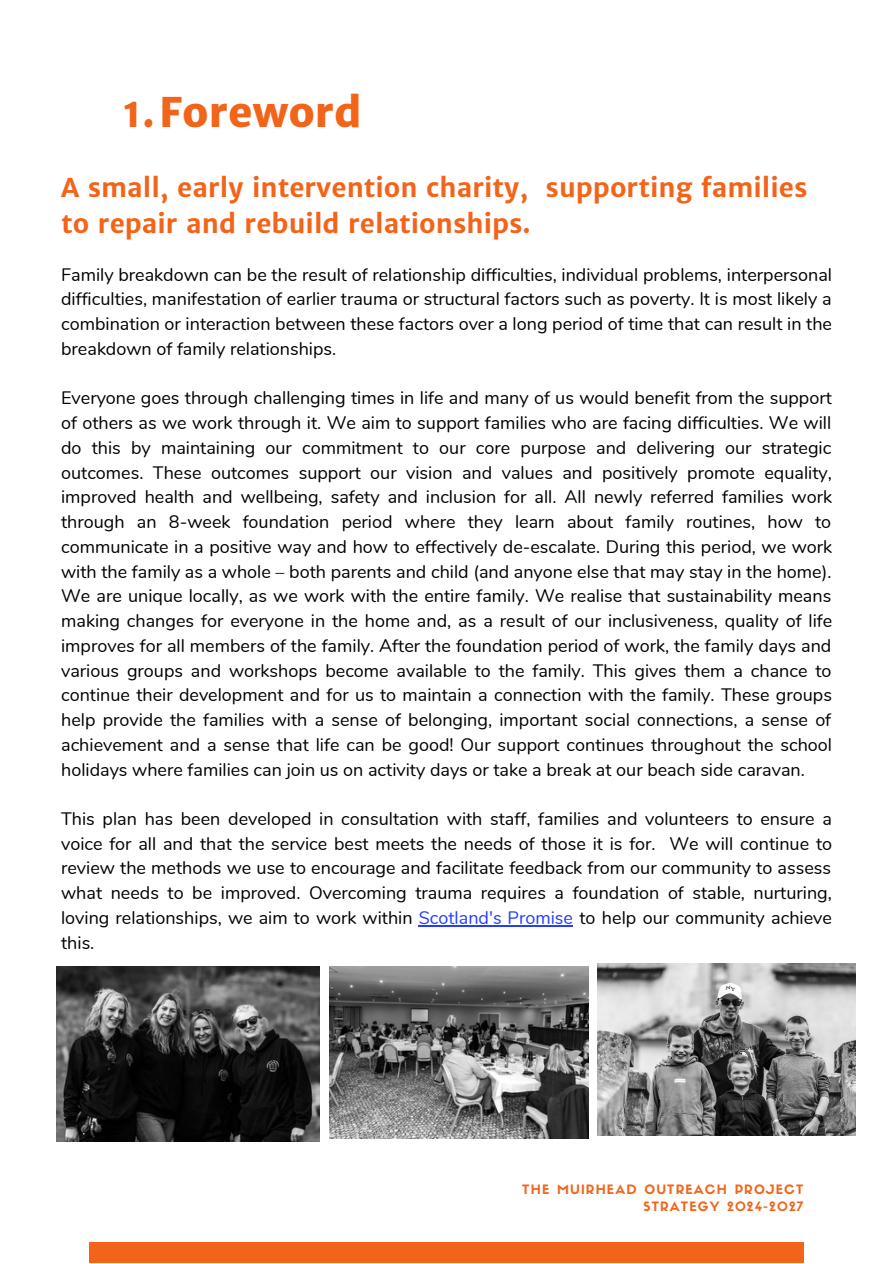
<style>
.page{position:relative;width:893px;height:1264px;background:#fff}
.page>*{position:absolute;margin:0;border:0;box-sizing:border-box;transform-origin:0 0}
.t1{font:800 40.95px "Merriweather Sans";color:#f26419}
.t2{font:700 26.1px/35.8px "Merriweather Sans";color:#f26419}
.t3{font:18px/24.8px "Nunito";color:#000;text-align:justify}
.t4{font:12.75px "Sifonn Basic";letter-spacing:.09em;color:#f26419}
.s1{font-weight:700}
.s2{color:#233dff}
</style>
<div class="page">
<hr style="left:419px;top:925px;width:154px;height:1px;background:#233dff">
<div style="left:89px;top:1242px;width:714px;height:20px;background:#f26419"></div>
<img style="left:329px;top:966px;width:259px;height:172px">
<img style="left:57px;top:966px;width:263px;height:175px">
<img style="left:597px;top:963px;width:258px;height:172px">
<p class="t1" style="left:122px;top:86px;width:241px"><span class="s1">1.</span>Foreword</p>
<p class="t2" style="left:61px;top:169px;width:747px">A small, early intervention charity, supporting families to repair and rebuild relationships.</p>
<p class="t3" style="left:61px;top:262px;width:772px">Family breakdown can be the result of relationship difficulties, individual problems, interpersonal difficulties, manifestation of earlier trauma or structural factors such as poverty. It is most likely a combination or interaction between these factors over a long period of time that can result in the breakdown of family relationships.</p>
<p class="t3" style="left:61px;top:386px;width:772px">Everyone goes through challenging times in life and many of us would benefit from the support of others as we work through it. We aim to support families who are facing difficulties. We will do this by maintaining our commitment to our core purpose and delivering our strategic outcomes. These outcomes support our vision and values and positively promote equality, improved health and wellbeing, safety and inclusion for all. All newly referred families work through an 8-week foundation period where they learn about family routines, how to communicate in a positive way and how to effectively de-escalate. During this period, we work with the family as a whole – both parents and child (and anyone else that may stay in the home).<br>We are unique locally, as we work with the entire family. We realise that sustainability means making changes for everyone in the home and, as a result of our inclusiveness, quality of life improves for all members of the family. After the foundation period of work, the family days and various groups and workshops become available to the family. This gives them a chance to continue their development and for us to maintain a connection with the family. These groups help provide the families with a sense of belonging, important social connections, a sense of achievement and a sense that life can be good! Our support continues throughout the school holidays where families can join us on activity days or take a break at our beach side caravan.</p>
<p class="t3" style="left:61px;top:806px;width:772px">This plan has been developed in consultation with staff, families and volunteers to ensure a voice for all and that the service best meets the needs of those it is for. We will continue to review the methods we use to encourage and facilitate feedback from our community to assess what needs to be improved. Overcoming trauma requires a foundation of stable, nurturing, loving relationships, we aim to work within <span class="s2">Scotland's Promise</span> to help our community achieve this.</p>
<p class="t4" style="left:522px;top:1184px;width:282px">THE MUIRHEAD OUTREACH PROJECT</p>
<p class="t4" style="left:643px;top:1201px;width:161px">STRATEGY 2024-2027</p>
</div>
